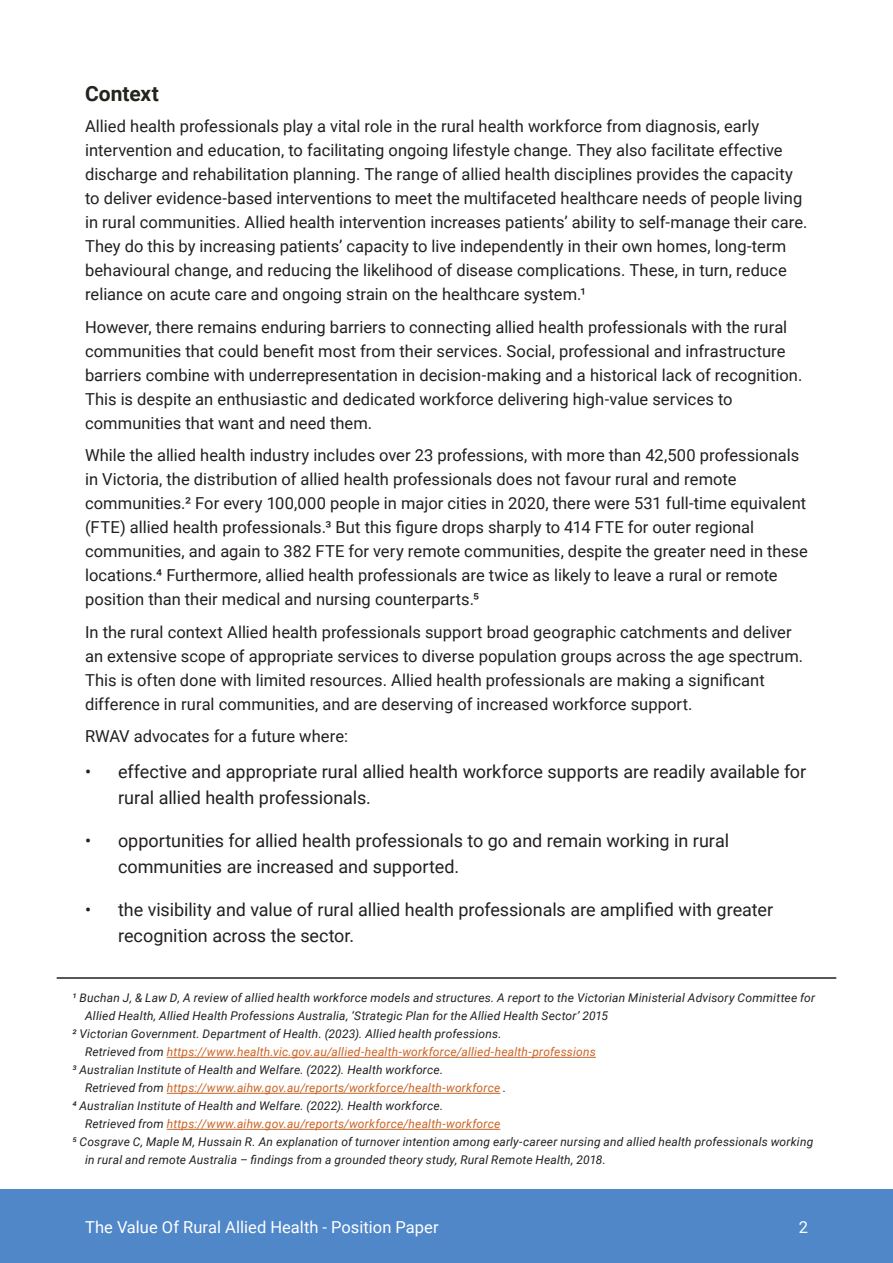
<style>
.page{position:relative;width:893px;height:1263px;background:#fff}
.page>*{position:absolute;margin:0;border:0;box-sizing:border-box;transform-origin:0 0}
.Subheading{font:700 21px "Roboto";color:#24231e}
.t1{font:18px/25.5px "Roboto";letter-spacing:-.005em;color:#231f20}
.Paragraph{font:16.5px/24px "Roboto";color:#231f20}
.t2{font:16.5px "Roboto";color:#fff}
.t3{font:italic 12px/18px "Roboto";letter-spacing:.015em;color:#231f20}
.s1{color:#ca6323}
</style>
<div class="page">
<div style="left:0;top:1189px;width:893px;height:74px;background:#4f87c8"></div>
<hr style="left:167px;top:1057px;width:429px;height:1px;background:#ca6323">
<hr style="left:167px;top:1093px;width:333px;height:1px;background:#ca6323">
<hr style="left:167px;top:1129px;width:333px;height:1px;background:#ca6323">
<hr style="left:57px;top:977px;width:779px;height:2px;background:#231f20">
<p class="Subheading" style="left:85px;top:79px;width:75px">Context</p>
<p class="Paragraph" style="left:85px;top:114px;width:724px">Allied health professionals play a vital role in the rural health workforce from diagnosis, early intervention and education, to facilitating ongoing lifestyle change. They also facilitate effective discharge and rehabilitation planning. The range of allied health disciplines provides the capacity to deliver evidence-based interventions to meet the multifaceted healthcare needs of people living in rural communities. Allied health intervention increases patients’ ability to self-manage their care.<br>They do this by increasing patients’ capacity to live independently in their own homes, long-term behavioural change, and reducing the likelihood of disease complications. These, in turn, reduce reliance on acute care and ongoing strain on the healthcare system.¹</p>
<p class="Paragraph" style="left:85px;top:314px;width:719px">However, there remains enduring barriers to connecting allied health professionals with the rural communities that could benefit most from their services. Social, professional and infrastructure barriers combine with underrepresentation in decision-making and a historical lack of recognition.<br>This is despite an enthusiastic and dedicated workforce delivering high-value services to communities that want and need them.</p>
<p class="Paragraph" style="left:85px;top:443px;width:724px">While the allied health industry includes over 23 professions, with more than 42,500 professionals in Victoria, the distribution of allied health professionals does not favour rural and remote communities.² For every 100,000 people in major cities in 2020, there were 531 full-time equivalent (FTE) allied health professionals.³ But this figure drops sharply to 414 FTE for outer regional communities, and again to 382 FTE for very remote communities, despite the greater need in these locations.4 Furthermore, allied health professionals are twice as likely to leave a rural or remote position than their medical and nursing counterparts.5</p>
<p class="Paragraph" style="left:85px;top:619px;width:720px">In the rural context Allied health professionals support broad geographic catchments and deliver an extensive scope of appropriate services to diverse population groups across the age spectrum.<br>This is often done with limited resources. Allied health professionals are making a significant difference in rural communities, and are deserving of increased workforce support.</p>
<p class="Paragraph" style="left:85px;top:724px;width:264px">RWAV advocates for a future where:</p>
<p class="t1" style="left:118px;top:758px;width:690px;text-indent:-33px">• effective and appropriate rural allied health workforce supports are readily available for rural allied health professionals.</p>
<p class="t1" style="left:118px;top:827px;width:612px;text-indent:-33px">• opportunities for allied health professionals to go and remain working in rural communities are increased and supported.</p>
<p class="t1" style="left:118px;top:896px;width:657px;text-indent:-33px">• the visibility and value of rural allied health professionals are amplified with greater recognition across the sector.</p>
<p class="t3" style="left:85px;top:989px;width:732px;text-indent:-13px">¹ Buchan J, &amp; Law D, A review of allied health workforce models and structures. A report to the Victorian Ministerial Advisory Committee for<br>Allied Health, Allied Health Professions Australia, ‘Strategic Plan for the Allied Health Sector’ 2015</p>
<p class="t3" style="left:85px;top:1025px;width:512px;text-indent:-13px">² Victorian Government. Department of Health. (2023). Allied health professions.<br>Retrieved from <span class="s1">https://www.health.vic.gov.au/allied-health-workforce/allied-health-professions</span></p>
<p class="t3" style="left:85px;top:1061px;width:423px;text-indent:-13px">³ Australian Institute of Health and Welfare. (2022). Health workforce.<br>Retrieved from <span class="s1">https://www.aihw.gov.au/reports/workforce/health-workforce</span> .</p>
<p class="t3" style="left:85px;top:1097px;width:417px;text-indent:-13px">4 Australian Institute of Health and Welfare. (2022). Health workforce.<br>Retrieved from <span class="s1">https://www.aihw.gov.au/reports/workforce/health-workforce</span></p>
<p class="t3" style="left:85px;top:1133px;width:730px;text-indent:-13px">5 Cosgrave C, Maple M, Hussain R. An explanation of turnover intention among early-career nursing and allied health professionals working in rural and remote Australia – findings from a grounded theory study, Rural Remote Health, 2018.</p>
<p class="t2" style="left:85px;top:1215px;width:355px">The Value Of Rural Allied Health - Position Paper</p>
<p class="t2" style="left:799px;top:1215px;width:11px">2</p>
</div>
